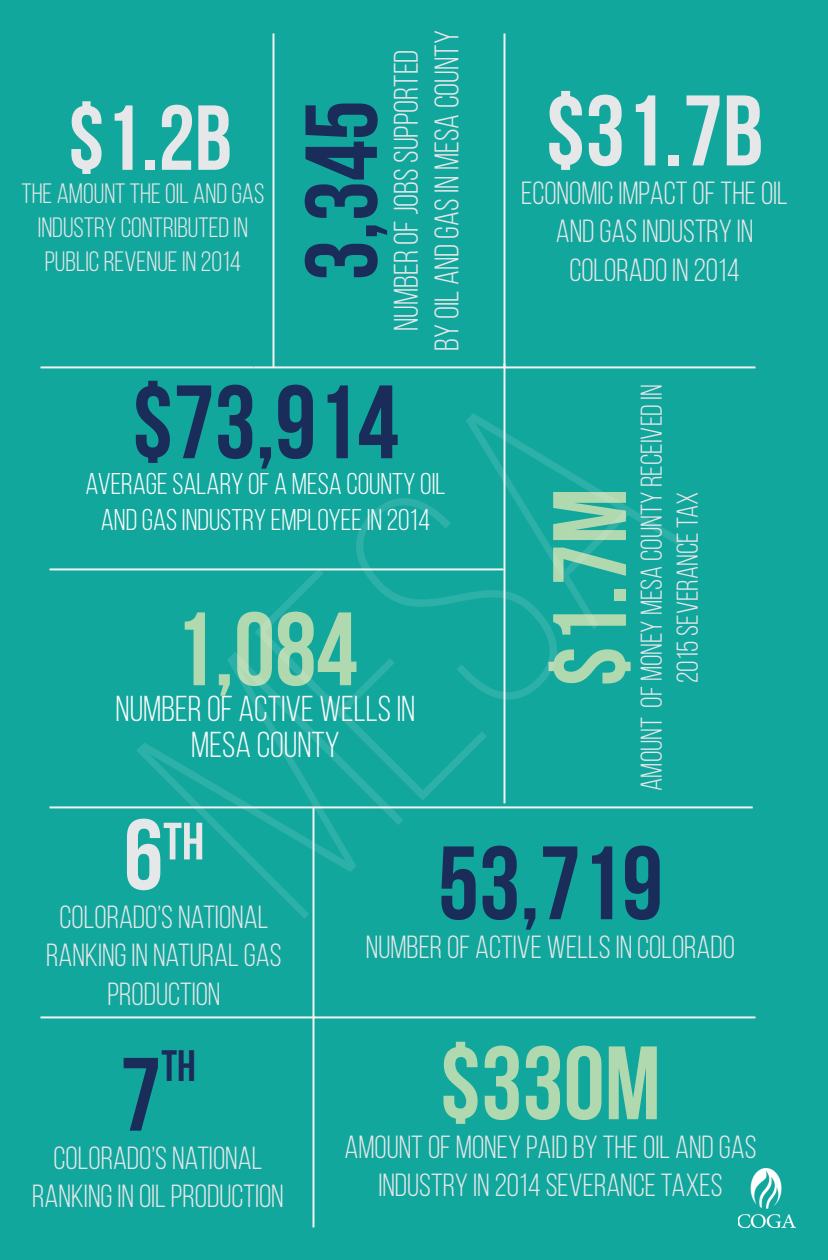
<style>
.page{position:relative;width:828px;height:1260px;background:#12a79d}
.page>*{position:absolute;margin:0;border:0;box-sizing:border-box;transform-origin:0 0}
.t1{font:300 340px "Bebas Neue";color:#fff}
.t2{font:700 104px "Bebas Neue";color:#b0d9b0}
.t3{font:700 104px "Bebas Neue";color:#1a2d5a}
.t4{font:700 102px "Bebas Neue";color:#1a2d5a}
.t5{font:700 100px "Bebas Neue";color:#e6e7e9}
.t6{font:700 92px "Bebas Neue";color:#e6e7e9}
.t7{font:700 52.4px "Bebas Neue";color:#e6e7e9}
.t8{font:700 44px "Bebas Neue";color:#1a2d5a}
.t9{font:36px/36px "Bebas Neue";color:#fafbfb;text-align:center}
.t10{font:34px/40.8px "Bebas Neue";color:#e6e7e9;text-align:center}
.t11{font:32px/38.4px "Bebas Neue";color:#e6e7e9;text-align:center}
.t12{font:30px/36px "Bebas Neue";color:#fdfdfd;text-align:center}
.t13{font:30px/36px "Bebas Neue";color:#e6e7e9;text-align:center}
.t14{font:28px/33.6px "Bebas Neue";color:#e6e7e9;text-align:center}
.s1{font-size:100px}
</style>
<div class="page">
<hr style="left:272px;top:33px;width:2px;height:334px;background:#f2f3f4">
<hr style="left:254px;top:366px;width:502px;height:2px;background:#f2f3f4">
<hr style="left:40px;top:366px;width:214px;height:2px;background:#f2f3f4">
<hr style="left:504px;top:363px;width:2px;height:440px;background:#f2f3f4">
<hr style="left:50px;top:806px;width:703px;height:2px;background:#f2f3f4">
<hr style="left:312px;top:807px;width:2px;height:420px;background:#f2f3f4">
<hr style="left:314px;top:1016px;width:442px;height:2px;background:#f2f3f4">
<hr style="left:504px;top:33px;width:2px;height:334px;background:#f2f3f4">
<hr style="left:40px;top:1016px;width:274px;height:2px;background:#f2f3f4">
<hr style="left:50px;top:568px;width:454px;height:2px;background:#f2f3f4">
<img style="left:739px;top:1169px;width:56px;height:58px">
<p class="t10" style="left:385px;top:351px;width:322px;rotate:-90deg">NUMBER OF JOBS SUPPORTED<br>BY OIL AND GAS IN MESA COUNTY</p>
<h2 class="t3" style="left:132px;top:365px;width:268px">$73,914</h2>
<p class="t12" style="left:85px;top:466px;width:362px">AVERAGE SALARY OF A MESA COUNTY OIL<br>AND GAS INDUSTRY EMPLOYEE IN 2014</p>
<h3 class="t5" style="left:546px;top:76px;width:219px">$31.7B</h3>
<p class="t11" style="left:521px;top:173px;width:268px">ECONOMIC IMPACT OF THE OIL<br>AND GAS INDUSTRY IN<br>COLORADO IN 2014</p>
<h3 class="t6" style="left:68px;top:88px;width:165px">$1.2b</h3>
<p class="t14" style="left:21px;top:177px;width:245px">THE AMOUNT THE OIL AND GAS<br>INDUSTRY CONTRIBUTED IN<br>PUBLIC REVENUE IN 2014</p>
<h3 class="t4" style="left:286px;top:281px;width:182px;rotate:-90deg">3,345</h3>
<h1 class="t1" style="left:84px;top:718px;width:564px;rotate:-45deg">mesa</h1>
<p class="t13" style="left:633px;top:791px;width:408px;rotate:-90deg">AMOUNT OF MONEY MESA COUNTY RECEIVED IN<br>2015 SEVERANCE TAX</p>
<h2 class="t2" style="left:533px;top:687px;width:201px;rotate:-90deg">$1.7M</h2>
<h2 class="t2" style="left:173px;top:592px;width:186px">1,084</h2>
<p class="t9" style="left:116px;top:691px;width:301px">NUMBER OF ACTIVE WELLS IN<br>MESA COUNTY</p>
<h3 class="t7" style="left:124px;top:813px;width:82px"><span class="s1">6</span>th</h3>
<p class="t11" style="left:46px;top:897px;width:237px">COLORADO’S NATIONAL<br>RANKING IN NATURAL GAS<br>PRODUCTION</p>
<h2 class="t3" style="left:438px;top:826px;width:227px">53,719</h2>
<p class="t11" style="left:366px;top:927px;width:371px">NUMBER OF ACTIVE WELLS IN COLORADO</p>
<h2 class="t3" style="left:120px;top:1038px;width:43px">7</h2>
<h3 class="t8" style="left:161px;top:1041px;width:36px">th</h3>
<p class="t11" style="left:32px;top:1139px;width:253px">COLORADO’S NATIONAL<br>RANKING IN OIL PRODUCTION</p>
<h2 class="t2" style="left:440px;top:1026px;width:222px">$330m</h2>
<p class="t11" style="left:344px;top:1127px;width:414px">AMOUNT OF MONEY PAID BY THE OIL AND GAS<br>INDUSTRY IN 2014 SEVERANCE TAXES</p>
</div>
